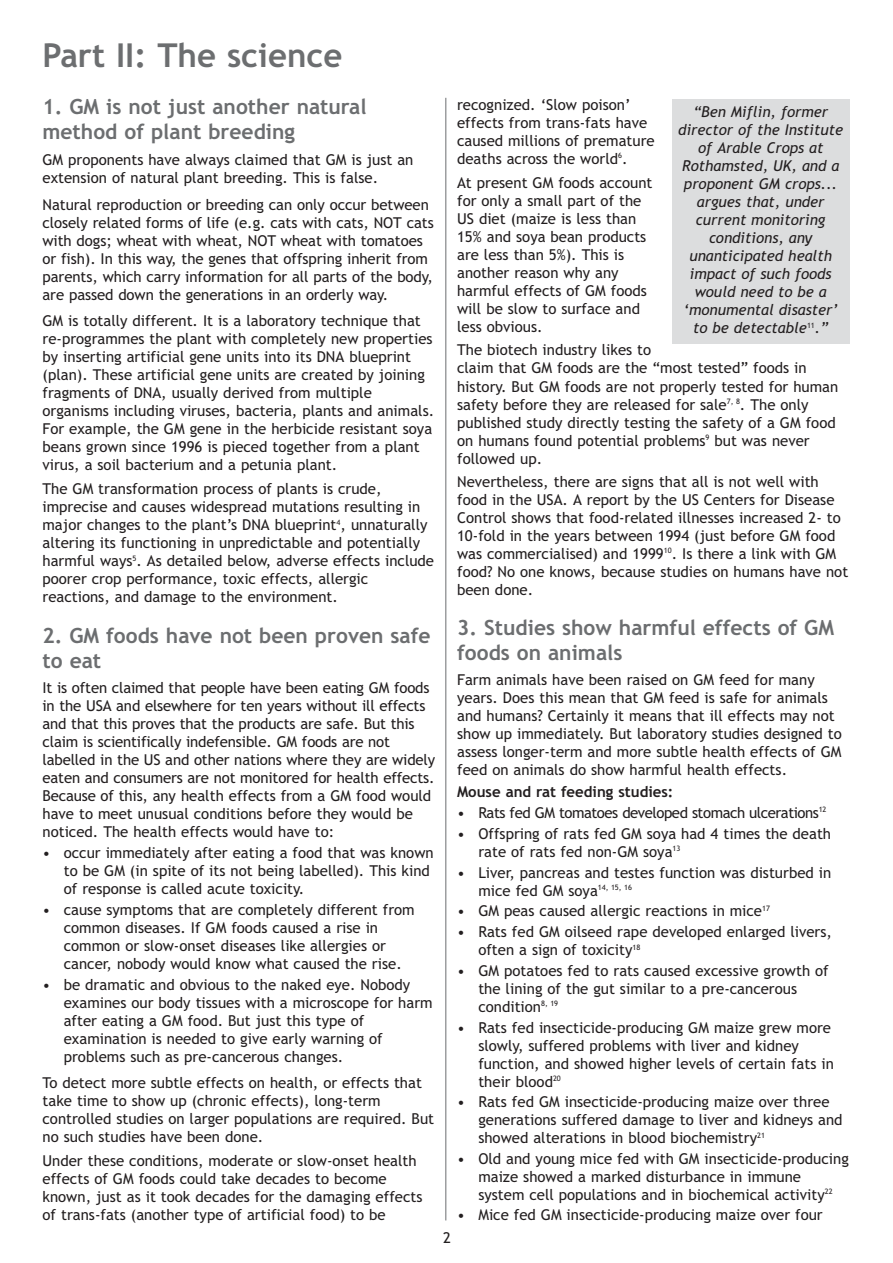
<style>
.page{position:relative;width:893px;height:1263px;background:#fff}
.page>*{position:absolute;margin:0;border:0;box-sizing:border-box;transform-origin:0 0}
.t1{font:700 33px "Trebuchet MS";color:#6c6e70}
.t2{font:700 21px/25.2px "Trebuchet MS";color:#6c6e70}
.t3{font:15px/18px "Trebuchet MS";color:#231f20}
.t4{font:italic 15px/18px "Trebuchet MS";color:#231f20;text-align:center}
.t5{font:15px "Trebuchet MS";letter-spacing:-.03em;color:#231f20}
.t6{font:700 15px "Trebuchet MS";color:#231f20}
</style>
<div class="page">
<hr style="left:445px;top:98px;width:1px;height:1122px;background:#6c6e70">
<div style="left:672px;top:99px;width:178px;height:245px;background:#dcddde"></div>
<h1 class="t1" style="left:43px;top:42px;width:301px">Part II: The science</h1>
<h2 class="t2" style="left:43px;top:96px;width:326px">1. GM is not just another natural method of plant breeding</h2>
<p class="t3" style="left:43px;top:152px;width:372px">GM proponents have always claimed that GM is just an extension of natural plant breeding. This is false.</p>
<p class="t3" style="left:43px;top:197px;width:393px">Natural reproduction or breeding can only occur between closely related forms of life (e.g. cats with cats, NOT cats with dogs; wheat with wheat, NOT wheat with tomatoes or fish). In this way, the genes that offspring inherit from parents, which carry information for all parts of the body, are passed down the generations in an orderly way.</p>
<p class="t3" style="left:43px;top:313px;width:393px">GM is totally different. It is a laboratory technique that re-programmes the plant with completely new properties by inserting artificial gene units into its DNA blueprint (plan). These artificial gene units are created by joining fragments of DNA, usually derived from multiple organisms including viruses, bacteria, plants and animals.<br>For example, the GM gene in the herbicide resistant soya beans grown since 1996 is pieced together from a plant virus, a soil bacterium and a petunia plant.</p>
<p class="t3" style="left:43px;top:481px;width:393px">The GM transformation process of plants is crude, imprecise and causes widespread mutations resulting in major changes to the plant’s DNA blueprint<sup>4</sup>, unnaturally altering its functioning in unpredictable and potentially harmful ways<sup>5</sup>. As detailed below, adverse effects include poorer crop performance, toxic effects, allergic reactions, and damage to the environment.</p>
<h2 class="t2" style="left:43px;top:624px;width:390px">2. GM foods have not been proven safe to eat</h2>
<p class="t3" style="left:43px;top:680px;width:394px">It is often claimed that people have been eating GM foods in the USA and elsewhere for ten years without ill effects and that this proves that the products are safe. But this claim is scientifically indefensible. GM foods are not labelled in the US and other nations where they are widely eaten and consumers are not monitored for health effects.<br>Because of this, any health effects from a GM food would have to meet unusual conditions before they would be noticed. The health effects would have to:</p>
<p class="t3" style="left:64px;top:845px;width:371px;text-indent:-21px">• occur immediately after eating a food that was known to be GM (in spite of its not being labelled). This kind of response is called acute toxicity.</p>
<p class="t3" style="left:64px;top:902px;width:352px;text-indent:-21px">• cause symptoms that are completely different from common diseases. If GM foods caused a rise in common or slow-onset diseases like allergies or cancer, nobody would know what caused the rise.</p>
<p class="t3" style="left:64px;top:977px;width:370px;text-indent:-21px">• be dramatic and obvious to the naked eye. Nobody examines our body tissues with a microscope for harm after eating a GM food. But just this type of examination is needed to give early warning of problems such as pre-cancerous changes.</p>
<p class="t3" style="left:43px;top:1075px;width:393px">To detect more subtle effects on health, or effects that take time to show up (chronic effects), long-term controlled studies on larger populations are required. But no such studies have been done.</p>
<p class="t3" style="left:43px;top:1153px;width:381px">Under these conditions, moderate or slow-onset health effects of GM foods could take decades to become known, just as it took decades for the damaging effects of trans-fats (another type of artificial food) to be</p>
<p class="t3" style="left:457px;top:97px;width:199px">recognized. ‘Slow poison’ effects from trans-fats have caused millions of premature deaths across the world<sup>6</sup>.</p>
<p class="t3" style="left:457px;top:175px;width:197px">At present GM foods account for only a small part of the<br>US diet (maize is less than<br>15% and soya bean products are less than 5%). This is another reason why any harmful effects of GM foods will be slow to surface and less obvious.</p>
<p class="t3" style="left:457px;top:342px;width:383px">The biotech industry likes to<br>claim that GM foods are the “most tested” foods in history. But GM foods are not properly tested for human safety before they are released for sale<sup>7,</sup> <sup>8</sup>. The only published study directly testing the safety of a GM food on humans found potential problems<sup>9</sup> but was never followed up.</p>
<p class="t3" style="left:457px;top:474px;width:393px">Nevertheless, there are signs that all is not well with food in the USA. A report by the US Centers for Disease Control shows that food-related illnesses increased 2- to 10-fold in the years between 1994 (just before GM food was commercialised) and 1999<sup>10</sup>. Is there a link with GM food? No one knows, because studies on humans have not been done.</p>
<h2 class="t2" style="left:457px;top:617px;width:378px">3. Studies show harmful effects of GM foods on animals</h2>
<p class="t3" style="left:457px;top:672px;width:386px">Farm animals have been raised on GM feed for many years. Does this mean that GM feed is safe for animals and humans? Certainly it means that ill effects may not show up immediately. But laboratory studies designed to assess longer-term and more subtle health effects of GM feed on animals do show harmful health effects.</p>
<p class="t6" style="left:457px;top:786px;width:218px">Mouse and rat feeding studies:</p>
<p class="t5" style="left:457px;top:807px;width:371px">• Rats fed GM tomatoes developed stomach ulcerations<sup>12</sup></p>
<p class="t3" style="left:478px;top:826px;width:354px;text-indent:-21px">• Offspring of rats fed GM soya had 4 times the death rate of rats fed non-GM soya<sup>13</sup></p>
<p class="t3" style="left:478px;top:864px;width:354px;text-indent:-21px">• Liver, pancreas and testes function was disturbed in mice fed GM soya<sup>14,</sup> <sup>15,</sup> <sup>16</sup></p>
<p class="t3" style="left:457px;top:903px;width:314px">• GM peas caused allergic reactions in mice<sup>17</sup></p>
<p class="t3" style="left:478px;top:924px;width:355px;text-indent:-21px">• Rats fed GM oilseed rape developed enlarged livers, often a sign of toxicity<sup>18</sup></p>
<p class="t3" style="left:478px;top:963px;width:352px;text-indent:-21px">• GM potatoes fed to rats caused excessive growth of the lining of the gut similar to a pre-cancerous condition<sup>8,</sup> <sup>19</sup></p>
<p class="t3" style="left:478px;top:1019px;width:357px;text-indent:-21px">• Rats fed insecticide-producing GM maize grew more slowly, suffered problems with liver and kidney function, and showed higher levels of certain fats in their blood<sup>20</sup></p>
<p class="t3" style="left:478px;top:1094px;width:366px;text-indent:-21px">• Rats fed GM insecticide-producing maize over three generations suffered damage to liver and kidneys and showed alterations in blood biochemistry<sup>21</sup></p>
<p class="t3" style="left:478px;top:1151px;width:372px;text-indent:-21px">• Old and young mice fed with GM insecticide-producing maize showed a marked disturbance in immune system cell populations and in biochemical activity<sup>22</sup></p>
<p class="t3" style="left:457px;top:1207px;width:367px">• Mice fed GM insecticide-producing maize over four</p>
<p class="t4" style="left:678px;top:104px;width:166px">“Ben Miflin, former director of the Institute of Arable Crops at<br>Rothamsted, UK, and a proponent GM crops... argues that, under current monitoring conditions, any unanticipated health impact of such foods would need to be a ‘monumental disaster’ to be detectable<sup>11</sup>.”</p>
<p class="t3" style="left:443px;top:1230px;width:9px">2</p>
</div>
